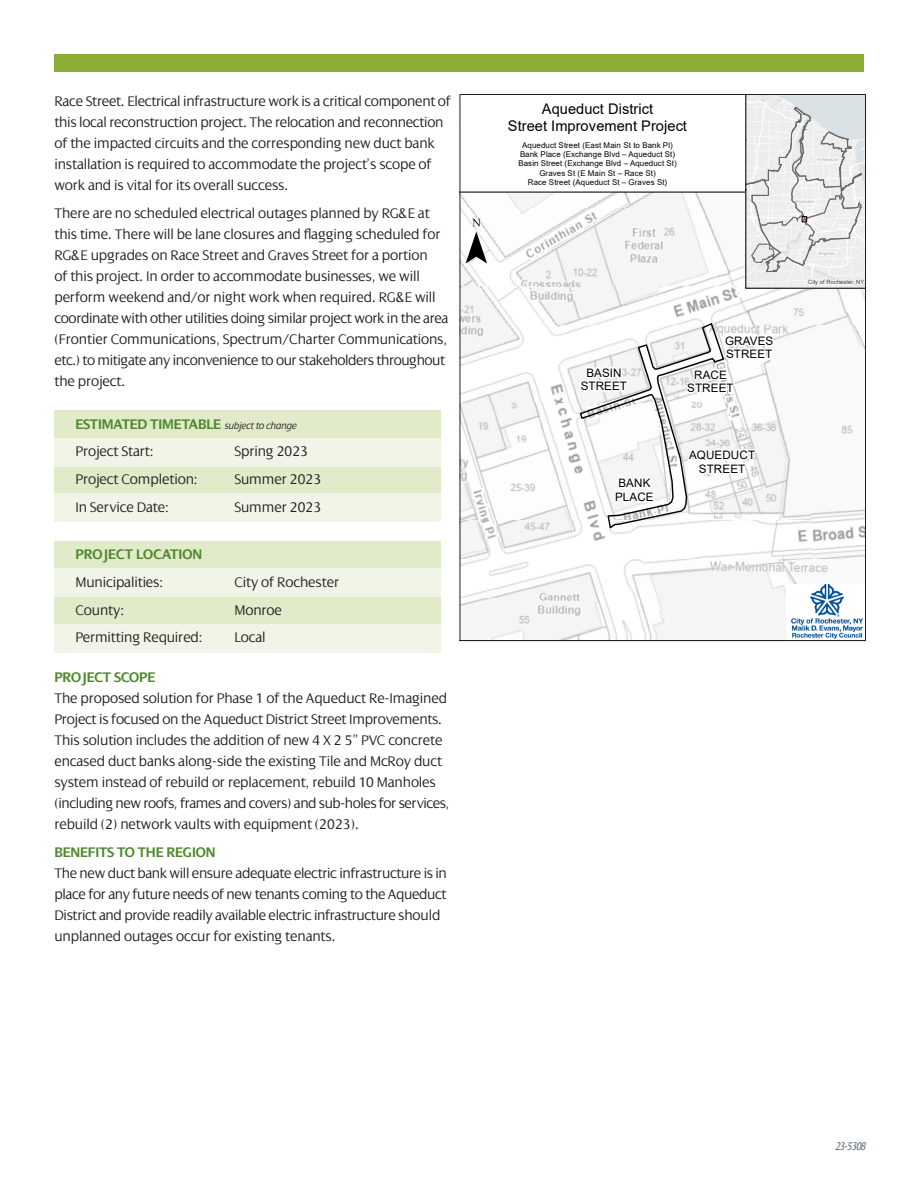
<style>
.page{position:relative;width:918px;height:1188px;background:#fff}
.page>*{position:absolute;margin:0;border:0;box-sizing:border-box;transform-origin:0 0}
.t1{font:64.95px "ESRI North";color:#000}
.t2{font:300 15px/21px "Dialog";letter-spacing:-.01em;color:#231f20}
.t3{font:600 15px "Dialog";letter-spacing:-.01em;color:#4e892d}
.t4{font:14.7px/17px "Arial";color:#000;text-align:center}
.t5{font:italic condensed 12px "Dialog";letter-spacing:-.02em;color:#5f6a74}
.t6{font:11.7px/13.6px "Arial";letter-spacing:.005em;color:#000;text-align:center}
.t7{font:7.95px/9.3px "Arial";letter-spacing:.01em;color:#000;text-align:center}
.t8{font:5.85px "Arial";letter-spacing:.005em;color:#323232}
.s1{font-weight:300;font-style:italic;font-size:10.5px;color:#231f20}
.s2{font-weight:600;color:#4e892d}
</style>
<div class="page">
<div style="left:54px;top:54px;width:810px;height:18px;background:#8bac35"></div>
<div style="left:54px;top:410px;width:387px;height:112px;background:#e1eac9"></div>
<div style="left:54px;top:438px;width:387px;height:28px;background:#f1f5e7"></div>
<div style="left:54px;top:494px;width:387px;height:28px;background:#f1f5e7"></div>
<div style="left:54px;top:541px;width:387px;height:112px;background:#e1eac9"></div>
<div style="left:54px;top:569px;width:387px;height:28px;background:#f1f5e7"></div>
<div style="left:54px;top:625px;width:387px;height:28px;background:#f1f5e7"></div>
<svg style="left:462px;top:96px;width:402px;height:543px"></svg>
<svg style="left:578px;top:322px;width:198px;height:208px"></svg>
<p class="t2" style="left:54px;top:91px;width:398px">Race Street. Electrical infrastructure work is a critical component of this local reconstruction project. The relocation and reconnection of the impacted circuits and the corresponding new duct bank installation is required to accommodate the project’s scope of work and is vital for its overall success.</p>
<p class="t2" style="left:54px;top:203px;width:396px">There are no scheduled electrical outages planned by RG&amp;E at this time. There will be lane closures and flagging scheduled for RG&amp;E upgrades on Race Street and Graves Street for a portion<br>of this project. In order to accommodate businesses, we will perform weekend and/or night work when required. RG&amp;E will coordinate with other utilities doing similar project work in the area (Frontier Communications, Spectrum/Charter Communications, etc.) to mitigate any inconvenience to our stakeholders throughout the project.</p>
<p class="t3" style="left:75px;top:416px;width:223px">ESTIMATED TIMETABLE <span class="s1">subject to change</span></p>
<p class="t2" style="left:75px;top:441px;width:80px">Project Start:</p>
<p class="t2" style="left:234px;top:441px;width:75px">Spring 2023</p>
<p class="t2" style="left:75px;top:469px;width:124px">Project Completion:</p>
<p class="t2" style="left:234px;top:469px;width:89px">Summer 2023</p>
<p class="t2" style="left:75px;top:497px;width:95px">In Service Date:</p>
<p class="t2" style="left:234px;top:497px;width:89px">Summer 2023</p>
<p class="t3" style="left:75px;top:546px;width:128px">PROJECT LOCATION</p>
<p class="t2" style="left:75px;top:572px;width:89px">Municipalities:</p>
<p class="t2" style="left:234px;top:572px;width:106px">City of Rochester</p>
<p class="t2" style="left:75px;top:599px;width:51px">County:</p>
<p class="t2" style="left:234px;top:599px;width:49px">Monroe</p>
<p class="t2" style="left:75px;top:627px;width:129px">Permitting Required:</p>
<p class="t2" style="left:234px;top:627px;width:33px">Local</p>
<p class="t2" style="left:54px;top:667px;width:397px"><span class="s2">PROJECT SCOPE<br></span>The proposed solution for Phase 1 of the Aqueduct Re-Imagined Project is focused on the Aqueduct District Street Improvements.<br>This solution includes the addition of new 4 X 2 5” PVC concrete encased duct banks along-side the existing Tile and McRoy duct system instead of rebuild or replacement, rebuild 10 Manholes (including new roofs, frames and covers) and sub-holes for services, rebuild (2) network vaults with equipment (2023).</p>
<p class="t2" style="left:54px;top:842px;width:394px"><span class="s2">BENEFITS TO THE REGION<br></span>The new duct bank will ensure adequate electric infrastructure is in place for any future needs of new tenants coming to the Aqueduct District and provide readily available electric infrastructure should unplanned outages occur for existing tenants.</p>
<p class="t1" style="left:466px;top:203px;width:23px">¯</p>
<p class="t4" style="left:508px;top:100px;width:181px">Aqueduct District<br>Street Improvement Project</p>
<p class="t7" style="left:518px;top:140px;width:160px">Aqueduct Street (East Main St to Bank Pl)<br>Bank Place (Exchange Blvd – Aqueduct St)<br>Basin Street (Exchange Blvd – Aqueduct St)<br>Graves St (E Main St – Race St)<br>Race Street (Aqueduct St – Graves St)</p>
<p class="t6" style="left:581px;top:366px;width:48px">BASIN<br>STREET</p>
<p class="t6" style="left:615px;top:476px;width:40px;text-align:left">BANK<br>PLACE</p>
<p class="t6" style="left:725px;top:334px;width:49px;text-align:left">GRAVES<br>STREET</p>
<p class="t6" style="left:687px;top:368px;width:48px">RACE<br>STREET</p>
<p class="t6" style="left:689px;top:448px;width:68px">AQUEDUCT<br>STREET</p>
<p class="t8" style="left:808px;top:278px;width:58px">City of Rochester, NY</p>
<p class="t5" style="left:835px;top:1139px;width:32px">23-5308</p>
</div>
